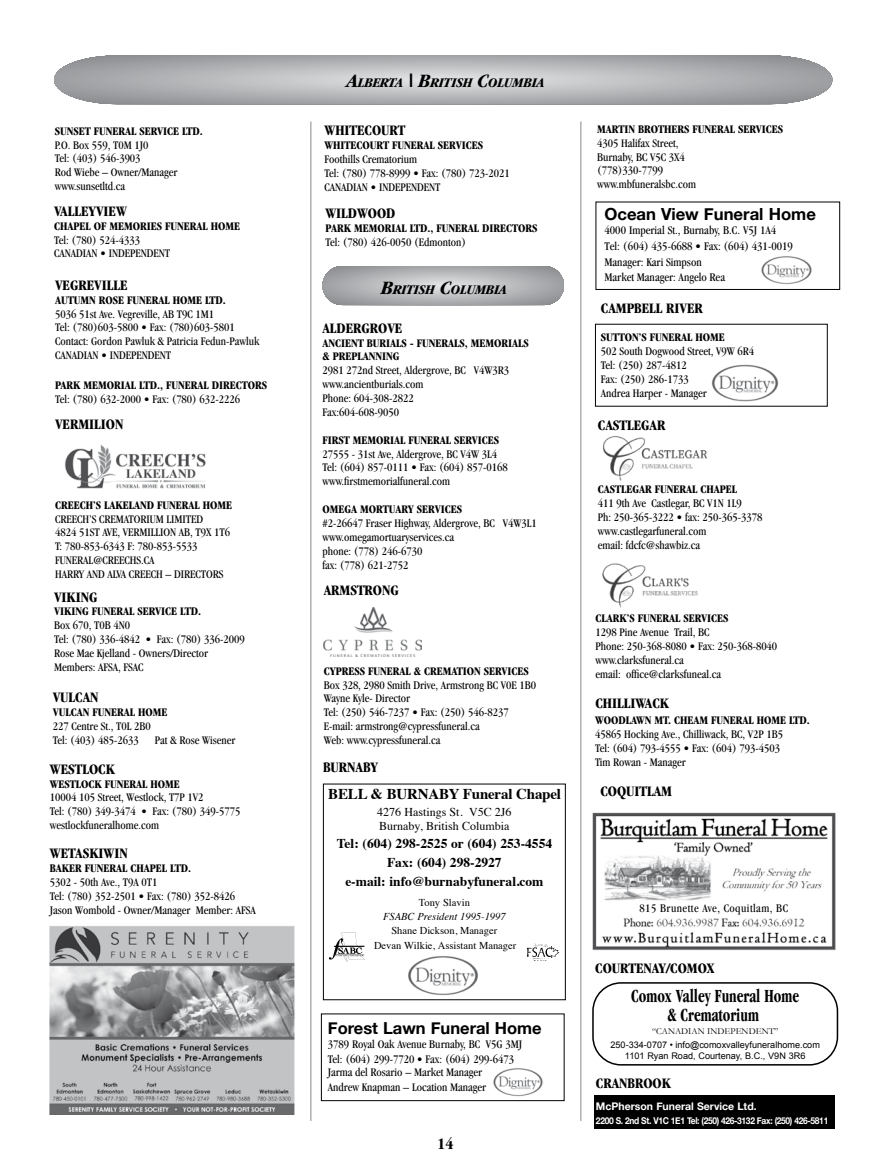
<style>
.page{position:relative;width:891px;height:1175px;background:#fff}
.page>*{position:absolute;margin:0;border:0;box-sizing:border-box;transform-origin:0 0}
.t1{font:700 condensed 19.2px/18.1px "Garamond";color:#000;text-align:center;scale:.79 1}
.t2{font:700 16.65px "Helvetica Neue";color:#000}
.t3{font:700 16.5px "Helvetica Neue";color:#000}
.t4{font:700 condensed 16.5px "Garamond";color:#000}
.t5{font:700 condensed 15px "Garamond";color:#000}
.t6{font:700 15px "Times";letter-spacing:-.015em;color:#000}
.t7{font:italic 700 condensed 13.65px "Garamond";color:#000;scale:1.1 1}
.t8{font:700 13.5px/18.6px "Times";color:#000;text-align:center}
.t9{font:condensed 12.15px/16.2px "Garamond";color:#000}
.t10{font:condensed 12px/13.8px "Garamond";color:#000}
.t11{font:700 condensed 12px/13.5px "Garamond";color:#000}
.t12{font:12px/14.1px "Times";color:#000}
.t13{font:condensed 12px "Garamond";letter-spacing:.04em;color:#000}
.t14{font:10.5px/14.7px "Times";color:#000;text-align:center}
.t15{font:700 10.5px "Helvetica Neue";color:#fff}
.t16{font:italic 10.5px "Times";color:#000}
.t17{font:700 9.3px "Helvetica Neue";letter-spacing:-.04em;color:#fff;scale:.9 1}
.t18{font:9.15px/10.6px "Arial";color:#000;text-align:center}
.t19{font:9.15px "Garamond";color:#000}
.s1{font-size:19.5px}
</style>
<div class="page">
<hr style="left:310px;top:122px;width:1px;height:998px;background:#87888a">
<hr style="left:580px;top:122px;width:1px;height:998px;background:#87888a">
<svg style="left:54px;top:55px;width:778px;height:49px;background:#b2b4b6"></svg>
<img style="left:50px;top:926px;width:244px;height:188px">
<svg style="left:322px;top:266px;width:242px;height:39px;background:#b2b4b6"></svg>
<img style="left:64px;top:444px;width:142px;height:45px">
<svg style="left:323px;top:783px;width:243px;height:1px"></svg>
<div style="left:323px;top:784px;width:243px;height:216px;border:1px solid #000"></div>
<svg style="left:329px;top:932px;width:36px;height:30px"></svg>
<img style="left:527px;top:943px;width:33px;height:18px">
<img style="left:408px;top:956px;width:70px;height:39px">
<div style="left:321px;top:1013px;width:244px;height:88px;border:1px solid #000"></div>
<img style="left:493px;top:1068px;width:50px;height:29px">
<div style="left:596px;top:202px;width:244px;height:88px;border:1px solid #000"></div>
<img style="left:761px;top:256px;width:51px;height:29px">
<img style="left:324px;top:607px;width:97px;height:49px">
<img style="left:603px;top:436px;width:105px;height:45px">
<img style="left:602px;top:563px;width:96px;height:44px">
<img style="left:711px;top:364px;width:68px;height:38px">
<svg style="left:592px;top:982px;width:246px;height:83px"></svg>
<div style="left:594px;top:1095px;width:241px;height:33px;background:#000"></div>
<img style="left:592px;top:812px;width:244px;height:138px">
<div style="left:642px;top:900px;width:151px;height:16px;background:#fff"></div>
<p class="t11" style="left:55px;top:125px;width:150px">SUNSET FUNERAL SERVICE LTD.</p>
<p class="t10" style="left:55px;top:138px;width:124px">P.O. Box 559, T0M 1J0<br>Tel: (403) 546-3903<br>Rod Wiebe – Owner/Manager www.sunsetltd.ca</p>
<p class="t5" style="left:54px;top:203px;width:74px">VALLEYVIEW</p>
<p class="t11" style="left:54px;top:219px;width:187px">CHAPEL OF MEMORIES FUNERAL HOME</p>
<p class="t10" style="left:54px;top:233px;width:117px">Tel: (780) 524-4333<br>CANADIAN • INDEPENDENT</p>
<p class="t5" style="left:55px;top:276px;width:74px">VEGREVILLE</p>
<p class="t11" style="left:55px;top:293px;width:172px">AUTUMN ROSE FUNERAL HOME LTD.</p>
<p class="t10" style="left:55px;top:307px;width:206px">5036 51st Ave. Vegreville, AB T9C 1M1<br>Tel: (780)603-5800 • Fax: (780)603-5801<br>Contact: Gordon Pawluk &amp; Patricia Fedun-Pawluk CANADIAN • INDEPENDENT</p>
<p class="t11" style="left:55px;top:378px;width:213px">PARK MEMORIAL LTD., FUNERAL DIRECTORS</p>
<p class="t10" style="left:55px;top:392px;width:187px">Tel: (780) 632-2000 • Fax: (780) 632-2226</p>
<p class="t5" style="left:55px;top:415px;width:70px">VERMILION</p>
<p class="t11" style="left:55px;top:498px;width:178px">CREECH’S LAKELAND FUNERAL HOME</p>
<p class="t10" style="left:55px;top:512px;width:177px">CREECH’S CREMATORIUM LIMITED<br>4824 51ST AVE, VERMILLION AB, T9X 1T6<br>T: 780-853-6343 F: 780-853-5533<br>FUNERAL@CREECHS.CA<br>HARRY AND ALVA CREECH – DIRECTORS</p>
<p class="t5" style="left:54px;top:588px;width:45px">VIKING</p>
<p class="t11" style="left:54px;top:604px;width:148px">VIKING FUNERAL SERVICE LTD.</p>
<p class="t10" style="left:54px;top:618px;width:192px">Box 670, T0B 4N0<br>Tel: (780) 336-4842 • Fax: (780) 336-2009<br>Rose Mae Kjelland - Owners/Director<br>Members: AFSA, FSAC</p>
<p class="t5" style="left:53px;top:689px;width:47px">VULCAN</p>
<p class="t11" style="left:53px;top:705px;width:116px">VULCAN FUNERAL HOME</p>
<p class="t10" style="left:53px;top:719px;width:99px">227 Centre St., T0L 2B0<br>Tel: (403) 485-2633</p>
<p class="t10" style="left:155px;top:733px;width:82px">Pat &amp; Rose Wisener</p>
<p class="t5" style="left:50px;top:760px;width:66px">WESTLOCK</p>
<p class="t11" style="left:50px;top:777px;width:131px">WESTLOCK FUNERAL HOME</p>
<p class="t10" style="left:50px;top:790px;width:192px">10004 105 Street, Westlock, T7P 1V2<br>Tel: (780) 349-3474 • Fax: (780) 349-5775 westlockfuneralhome.com</p>
<p class="t5" style="left:50px;top:845px;width:79px">WETASKIWIN</p>
<p class="t11" style="left:50px;top:861px;width:143px">BAKER FUNERAL CHAPEL LTD.</p>
<p class="t10" style="left:50px;top:875px;width:207px">5302 - 50th Ave., T9A 0T1<br>Tel: (780) 352-2501 • Fax: (780) 352-8426<br>Jason Wombold - Owner/Manager Member: AFSA</p>
<p class="t7" style="left:347px;top:75px;width:181px"><span class="s1">A</span>LBERTA <span class="s1">| B</span>RITISH <span class="s1">C</span>OLUMBIA</p>
<p class="t5" style="left:325px;top:122px;width:82px">WHITECOURT</p>
<p class="t11" style="left:325px;top:138px;width:160px">WHITECOURT FUNERAL SERVICES</p>
<p class="t10" style="left:325px;top:152px;width:187px">Foothills Crematorium<br>Tel: (780) 778-8999 • Fax: (780) 723-2021<br>CANADIAN • INDEPENDENT</p>
<p class="t5" style="left:326px;top:205px;width:71px">WILDWOOD</p>
<p class="t11" style="left:326px;top:221px;width:213px">PARK MEMORIAL LTD., FUNERAL DIRECTORS</p>
<p class="t10" style="left:326px;top:235px;width:142px">Tel: (780) 426-0050 (Edmonton)</p>
<p class="t7" style="left:381px;top:282px;width:116px"><span class="s1">B</span>RITISH <span class="s1">C</span>OLUMBIA</p>
<p class="t5" style="left:322px;top:320px;width:82px">ALDERGROVE</p>
<p class="t11" style="left:322px;top:336px;width:208px">ANCIENT BURIALS - FUNERALS, MEMORIALS &amp; PREPLANNING</p>
<p class="t10" style="left:322px;top:363px;width:188px">2981 272nd Street, Aldergrove, BC V4W3R3 www.ancientburials.com<br>Phone: 604-308-2822<br>Fax:604-608-9050</p>
<p class="t11" style="left:322px;top:433px;width:178px">FIRST MEMORIAL FUNERAL SERVICES</p>
<p class="t10" style="left:322px;top:447px;width:187px">27555 - 31st Ave, Aldergrove, BC V4W 3L4<br>Tel: (604) 857-0111 • Fax: (604) 857-0168 www.firstmemorialfuneral.com</p>
<p class="t11" style="left:322px;top:502px;width:141px">OMEGA MORTUARY SERVICES</p>
<p class="t10" style="left:322px;top:516px;width:216px">#2-26647 Fraser Highway, Aldergrove, BC V4W3L1 www.omegamortuaryservices.ca<br>phone: (778) 246-6730<br>fax: (778) 621-2752</p>
<p class="t5" style="left:324px;top:581px;width:77px">ARMSTRONG</p>
<p class="t11" style="left:324px;top:664px;width:207px">CYPRESS FUNERAL &amp; CREMATION SERVICES</p>
<p class="t10" style="left:324px;top:677px;width:214px">Box 328, 2980 Smith Drive, Armstrong BC V0E 1B0<br>Wayne Kyle- Director<br>Tel: (250) 546-7237 • Fax: (250) 546-8237<br>E-mail: armstrong@cypressfuneral.ca<br>Web: www.cypressfuneral.ca</p>
<p class="t5" style="left:323px;top:759px;width:57px">BURNABY</p>
<p class="t6" style="left:328px;top:779px;width:234px">BELL &amp; BURNABY Funeral Chapel</p>
<p class="t12" style="left:377px;top:803px;width:136px">4276 Hastings St. V5C 2J6<br>Burnaby, British Columbia</p>
<p class="t8" style="left:337px;top:833px;width:217px">Tel: (604) 298-2525 or (604) 253-4554<br>Fax: (604) 298-2927<br>e-mail: info@burnabyfuneral.com</p>
<p class="t14" style="left:419px;top:894px;width:53px">Tony Slavin</p>
<p class="t16" style="left:383px;top:907px;width:124px">FSABC President 1995-1997</p>
<p class="t14" style="left:374px;top:922px;width:144px">Shane Dickson, Manager<br>Devan Wilkie, Assistant Manager</p>
<h3 class="t3" style="left:328px;top:1015px;width:215px">Forest Lawn Funeral Home</h3>
<p class="t10" style="left:328px;top:1037px;width:196px;line-height:14.2px">3789 Royal Oak Avenue Burnaby, BC V5G 3MJ Tel: (604) 299-7720 • Fax: (604) 299-6473<br>Jarma del Rosario – Market Manager<br>Andrew Knapman – Location Manager</p>
<h3 class="t4" style="left:437px;top:1134px;width:18px">14</h3>
<p class="t11" style="left:597px;top:122px;width:188px">MARTIN BROTHERS FUNERAL SERVICES</p>
<p class="t10" style="left:597px;top:136px;width:101px">4305 Halifax Street,<br>Burnaby, BC V5C 3X4 (778)330-7799 www.mbfuneralsbc.com</p>
<h2 class="t2" style="left:605px;top:201px;width:213px">Ocean View Funeral Home</h2>
<p class="t9" style="left:605px;top:222px;width:190px">4000 Imperial St., Burnaby, B.C. V5J 1A4<br>Tel: (604) 435-6688 • Fax: (604) 431-0019<br>Manager: Kari Simpson</p>
<p class="t9" style="left:605px;top:269px;width:122px">Market Manager: Angelo Rea</p>
<p class="t5" style="left:601px;top:300px;width:104px">CAMPBELL RIVER</p>
<p class="t11" style="left:601px;top:331px;width:125px">SUTTON’S FUNERAL HOME</p>
<p class="t10" style="left:601px;top:344px;width:155px">502 South Dogwood Street, V9W 6R4<br>Tel: (250) 287-4812<br>Fax: (250) 286-1733<br>Andrea Harper - Manager</p>
<p class="t5" style="left:598px;top:416px;width:69px">CASTLEGAR</p>
<p class="t11" style="left:598px;top:482px;width:141px">CASTLEGAR FUNERAL CHAPEL</p>
<p class="t10" style="left:598px;top:496px;width:166px">411 9th Ave Castlegar, BC V1N 1L9<br>Ph: 250-365-3222 • fax: 250-365-3378 www.castlegarfuneral.com<br>email: fdcfc@shawbiz.ca</p>
<p class="t11" style="left:595px;top:611px;width:135px">CLARK’S FUNERAL SERVICES</p>
<p class="t10" style="left:595px;top:625px;width:183px">1298 Pine Avenue Trail, BC<br>Phone: 250-368-8080 • Fax: 250-368-8040 www.clarksfuneral.ca<br>email: office@clarksfuneal.ca</p>
<p class="t5" style="left:595px;top:694px;width:75px">CHILLIWACK</p>
<p class="t11" style="left:595px;top:713px;width:216px">WOODLAWN MT. CHEAM FUNERAL HOME LTD.</p>
<p class="t10" style="left:595px;top:727px;width:190px">45865 Hocking Ave., Chilliwack, BC, V2P 1B5<br>Tel: (604) 793-4555 • Fax: (604) 793-4503<br>Tim Rowan - Manager</p>
<p class="t5" style="left:600px;top:782px;width:73px">COQUITLAM</p>
<p class="t13" style="left:640px;top:901px;width:150px">815 Brunette Ave, Coquitlam, BC</p>
<p class="t5" style="left:595px;top:960px;width:121px">COURTENAY/COMOX</p>
<h1 class="t1" style="left:631px;top:987px;width:214px">Comox Valley Funeral Home &amp; Crematorium</h1>
<p class="t18" style="left:611px;top:1039px;width:211px">250-334-0707 • info@comoxvalleyfuneralhome.com<br>1101 Ryan Road, Courtenay, B.C., V9N 3R6</p>
<p class="t19" style="left:652px;top:1025px;width:128px">“CANADIAN INDEPENDENT”</p>
<p class="t5" style="left:596px;top:1074px;width:77px">CRANBROOK</p>
<p class="t15" style="left:596px;top:1099px;width:162px">McPherson Funeral Service Ltd.</p>
<p class="t17" style="left:596px;top:1114px;width:260px">2200 S. 2nd St. V1C 1E1 Tel: (250) 426-3132 Fax: (250) 426-5811</p>
</div>
